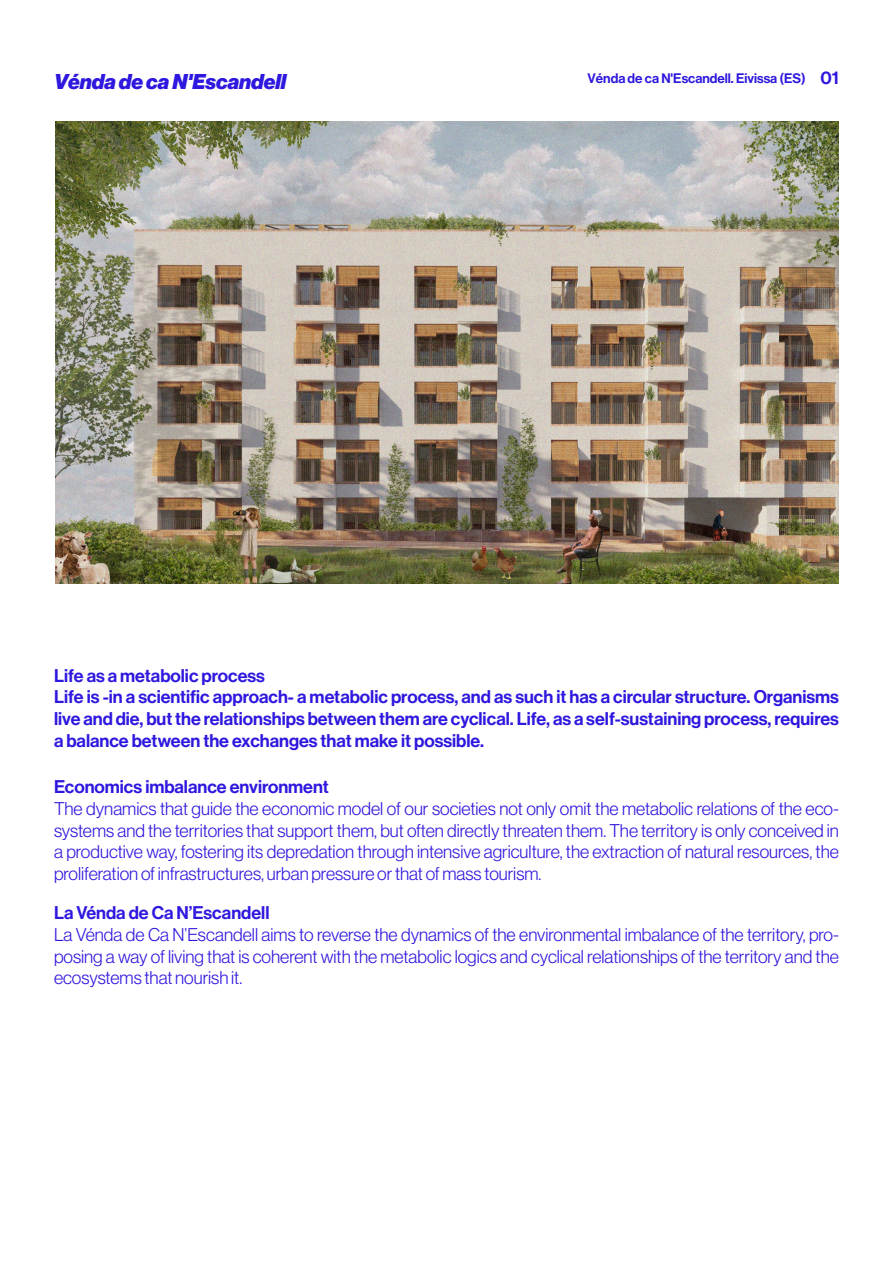
<style>
.page{position:relative;width:893px;height:1263px;background:#fff}
.page>*{position:absolute;margin:0;border:0;box-sizing:border-box;transform-origin:0 0}
.t1{font:italic 900 21px "Neue Haas Grotesk Display";color:#2e17de}
.t2{font:18px/21.6px "Neue Haas Grotesk Display Sem Lt";color:#2e17de;text-align:justify}
.t3{font:500 18px/21.6px "Neue Haas Grotesk Display";color:#2e17de}
.t4{font:500 13.5px "Neue Haas Grotesk Display";color:#2e17de}
.s1{font-size:18px}
</style>
<div class="page">
<img style="left:56px;top:121px;width:783px;height:462px">
<p class="t1" style="left:54px;top:69px;width:234px">Vénda de ca N'Escandell</p>
<p class="t4" style="left:588px;top:71px;width:253px">Vénda de ca N'Escandell. Eivissa (ES) <span class="s1">01</span></p>
<p class="t3" style="left:54px;top:665px;width:786px">Life as a metabolic process<br>Life is -in a scientific approach- a metabolic process, and as such it has a circular structure. Organisms live and die, but the relationships between them are cyclical. Life, as a self-sustaining process, requires a balance between the exchanges that make it possible.</p>
<p class="t3" style="left:54px;top:777px;width:276px">Economics imbalance environment</p>
<p class="t2" style="left:54px;top:798px;width:786px">The dynamics that guide the economic model of our societies not only omit the metabolic relations of the eco&shy;systems and the territories that support them, but often directly threaten them. The territory is only conceived in a productive way, fostering its depredation through intensive agriculture, the extraction of natural resources, the proliferation of infrastructures, urban pressure or that of mass tourism.</p>
<p class="t3" style="left:54px;top:903px;width:217px">La Vénda de Ca N’Escandell</p>
<p class="t2" style="left:54px;top:924px;width:786px">La Vénda de Ca N’Escandell aims to reverse the dynamics of the environmental imbalance of the territory, pro&shy;posing a way of living that is coherent with the metabolic logics and cyclical relationships of the territory and the ecosystems that nourish it.</p>
</div>
